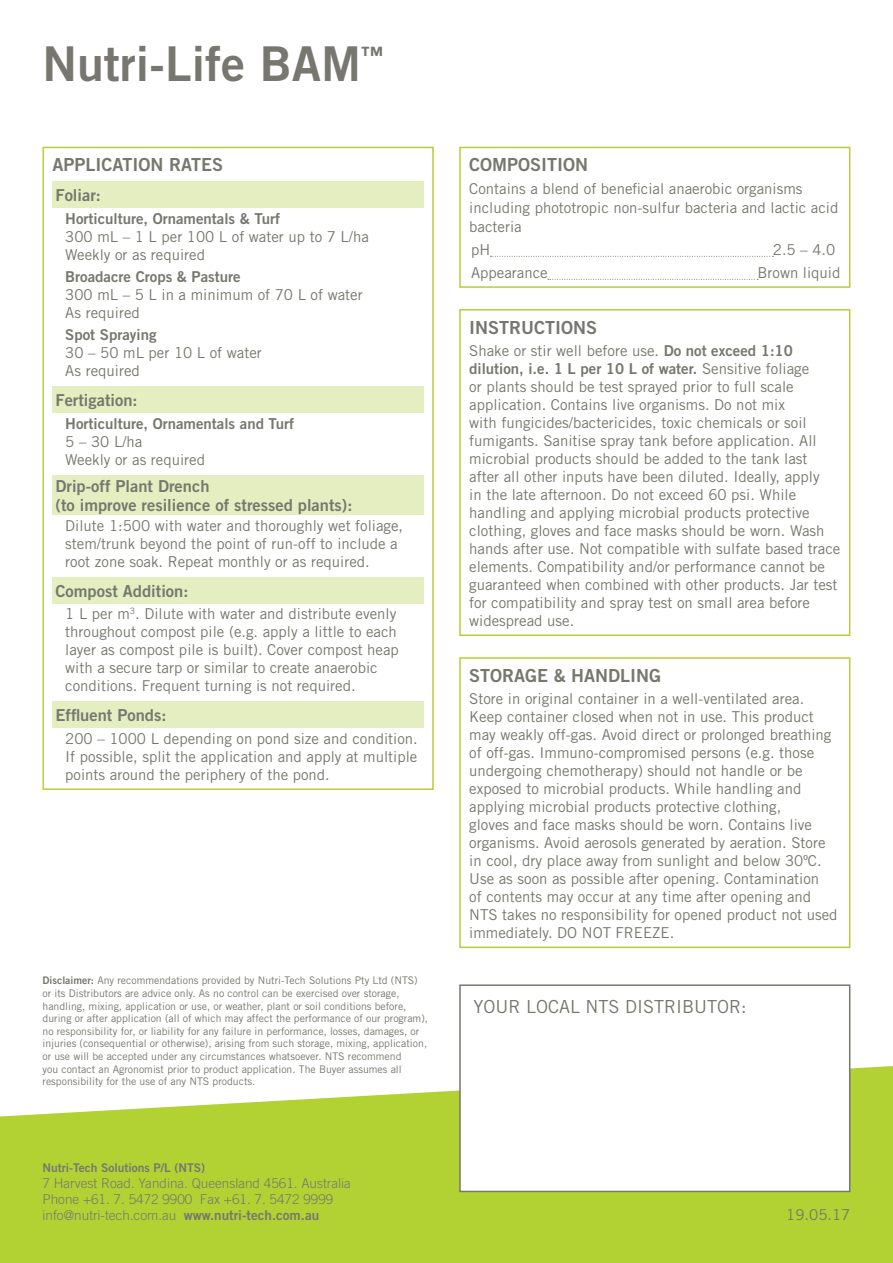
<style>
.page{position:relative;width:893px;height:1263px;background:#fff}
.page>*{position:absolute;margin:0;border:0;box-sizing:border-box;transform-origin:0 0}
.t1{font:48px "Trade Gothic Bold Two";color:#77776f}
.t2{font:18px "Trade Gothic Bold Two";color:#77776f}
.t3{font:18px "Trade Gothic";color:#77776f}
.t4{font:16.5px/19.8px "Trade Gothic Bold Two";color:#77776f}
.t5{font:15px/18px "Trade Gothic";color:#77776f}
.t6{font:15px "Trade Gothic Bold Two";color:#77776f}
.t7{font:300 13.5px/16.2px "Trade Gothic";color:#77776f}
.t8{font:12px "Trade Gothic Bold Two";color:#77776f}
.t9{font:10.5px/12.6px "Trade Gothic";color:#77776f}
.s1{font-family:"Trade Gothic Bold Two"}
.s2{font-family:"Trade Gothic Bold Two";font-weight:400}
.s3{font-family:"Trade Gothic"}
</style>
<div class="page">
<svg style="left:0;top:1066px;width:893px;height:197px;background:#bcd84f"></svg>
<div style="left:460px;top:985px;width:390px;height:206px;background:#fff"></div>
<div style="left:459px;top:984px;width:391px;height:208px;border:2px solid #77776f"></div>
<div style="left:459px;top:309px;width:391px;height:327px;border:2px solid #b2d234"></div>
<div style="left:459px;top:657px;width:391px;height:291px;border:2px solid #b2d234"></div>
<div style="left:53px;top:182px;width:371px;height:26px;background:#e5eec1"></div>
<div style="left:53px;top:387px;width:371px;height:26px;background:#e5eec1"></div>
<div style="left:53px;top:475px;width:371px;height:39px;background:#e5eec1"></div>
<div style="left:53px;top:577px;width:371px;height:26px;background:#e5eec1"></div>
<div style="left:53px;top:701px;width:371px;height:27px;background:#e5eec1"></div>
<div style="left:43px;top:147px;width:391px;height:643px;border:2px solid #b2d234"></div>
<svg style="left:491px;top:256px;width:282px;height:1px"></svg>
<svg style="left:548px;top:279px;width:210px;height:1px"></svg>
<div style="left:459px;top:147px;width:391px;height:141px;border:2px solid #b2d234"></div>
<h1 class="t1" style="left:43px;top:35px;width:343px">Nutri-Life BAM<sup>™</sup></h1>
<p class="t2" style="left:53px;top:154px;width:172px">APPLICATION RATES</p>
<p class="t4" style="left:56px;top:185px;width:47px">Foliar:</p>
<p class="t6" style="left:65px;top:209px;width:216px">Horticulture, Ornamentals &amp; Turf</p>
<p class="t5" style="left:65px;top:227px;width:305px">300 mL – 1 L per 100 L of water up to 7 L/ha<br>Weekly or as required</p>
<p class="t6" style="left:65px;top:267px;width:177px">Broadacre Crops &amp; Pasture</p>
<p class="t5" style="left:65px;top:286px;width:299px">300 mL – 5 L in a minimum of 70 L of water<br>As required</p>
<p class="t6" style="left:65px;top:326px;width:93px">Spot Spraying</p>
<p class="t5" style="left:65px;top:344px;width:198px">30 – 50 mL per 10 L of water<br>As required</p>
<p class="t4" style="left:56px;top:390px;width:84px">Fertigation:</p>
<p class="t6" style="left:65px;top:414px;width:230px">Horticulture, Ornamentals and Turf</p>
<p class="t5" style="left:65px;top:432px;width:141px">5 – 30 L/ha<br>Weekly or as required</p>
<p class="t4" style="left:56px;top:476px;width:298px">Drip-off Plant Drench<br>(to improve resilience of stressed plants):</p>
<p class="t5" style="left:65px;top:516px;width:339px">Dilute 1:500 with water and thoroughly wet foliage, stem/trunk beyond the point of run-off to include a root zone soak. Repeat monthly or as required.</p>
<p class="t4" style="left:56px;top:581px;width:134px">Compost Addition:</p>
<p class="t5" style="left:65px;top:605px;width:335px">1 L per m<sup>3</sup>. Dilute with water and distribute evenly throughout compost pile (e.g. apply a little to each layer as compost pile is built). Cover compost heap with a secure tarp or similar to create anaerobic conditions. Frequent turning is not required.</p>
<p class="t4" style="left:56px;top:705px;width:112px">Effluent Ponds:</p>
<p class="t5" style="left:65px;top:729px;width:354px;text-align:justify">200 – 1000 L depending on pond size and condition.<br>If possible, split the application and apply at multiple points around the periphery of the pond.</p>
<p class="t9" style="left:43px;top:974px;width:387px"><span class="s1">Disclaimer:</span> Any recommendations provided by Nutri-Tech Solutions Pty Ltd (NTS) or its Distributors are advice only. As no control can be exercised over storage, handling, mixing, application or use, or weather, plant or soil conditions before, during or after application (all of which may affect the performance of our program), no responsibility for, or liability for any failure in performance, losses, damages, or injuries (consequential or otherwise), arising from such storage, mixing, application, or use will be accepted under any circumstances whatsoever. NTS recommend<br>you contact an Agronomist prior to product application. The Buyer assumes all responsibility for the use of any NTS products.</p>
<p class="t8" style="left:43px;top:1160px;width:164px">Nutri-Tech Solutions P/L (NTS)</p>
<p class="t7" style="left:43px;top:1175px;width:310px">7 Harvest Road. Yandina. Queensland 4561. Australia<br>Phone +61. 7. 5472 9900 Fax +61. 7. 5472 9999 info@nutri-tech.com.au <span class="s2">www.nutri-tech.com.au</span></p>
<p class="t2" style="left:469px;top:154px;width:120px">COMPOSITION</p>
<p class="t5" style="left:469px;top:179px;width:371px;line-height:18.8px">Contains a blend of beneficial anaerobic organisms including phototropic non-sulfur bacteria and lactic acid bacteria</p>
<p class="t5" style="left:471px;top:240px;width:21px">pH</p>
<p class="t5" style="left:773px;top:240px;width:64px">2.5 – 4.0</p>
<p class="t5" style="left:471px;top:263px;width:78px">Appearance</p>
<p class="t5" style="left:757px;top:263px;width:84px">Brown liquid</p>
<p class="t2" style="left:469px;top:316px;width:129px">INSTRUCTIONS</p>
<p class="t5" style="left:469px;top:341px;width:325px">Shake or stir well before use. <span class="s1">Do not exceed 1:10</span></p>
<p class="t6" style="left:469px;top:359px;width:341px">dilution, i.e. 1 L per 10 L of water. <span class="s3">Sensitive foliage</span></p>
<p class="t5" style="left:469px;top:377px;width:373px">or plants should be test sprayed prior to full scale application. Contains live organisms. Do not mix<br>with fungicides/bactericides, toxic chemicals or soil fumigants. Sanitise spray tank before application. All microbial products should be added to the tank last after all other inputs have been diluted. Ideally, apply<br>in the late afternoon. Do not exceed 60 psi. While handling and applying microbial products protective clothing, gloves and face masks should be worn. Wash hands after use. Not compatible with sulfate based trace elements. Compatibility and/or performance cannot be guaranteed when combined with other products. Jar test for compatibility and spray test on small area before widespread use.</p>
<p class="t2" style="left:469px;top:664px;width:194px">STORAGE &amp; HANDLING</p>
<p class="t5" style="left:469px;top:689px;width:370px">Store in original container in a well-ventilated area.<br>Keep container closed when not in use. This product may weakly off-gas. Avoid direct or prolonged breathing of off-gas. Immuno-compromised persons (e.g. those undergoing chemotherapy) should not handle or be exposed to microbial products. While handling and applying microbial products protective clothing,<br>gloves and face masks should be worn. Contains live organisms. Avoid aerosols generated by aeration. Store in cool, dry place away from sunlight and below 30ºC.<br>Use as soon as possible after opening. Contamination<br>of contents may occur at any time after opening and NTS takes no responsibility for opened product not used immediately. DO NOT FREEZE.</p>
<p class="t3" style="left:473px;top:995px;width:275px">YOUR LOCAL NTS DISTRIBUTOR:</p>
<p class="t5" style="left:786px;top:1206px;width:66px">19.05.17</p>
</div>
